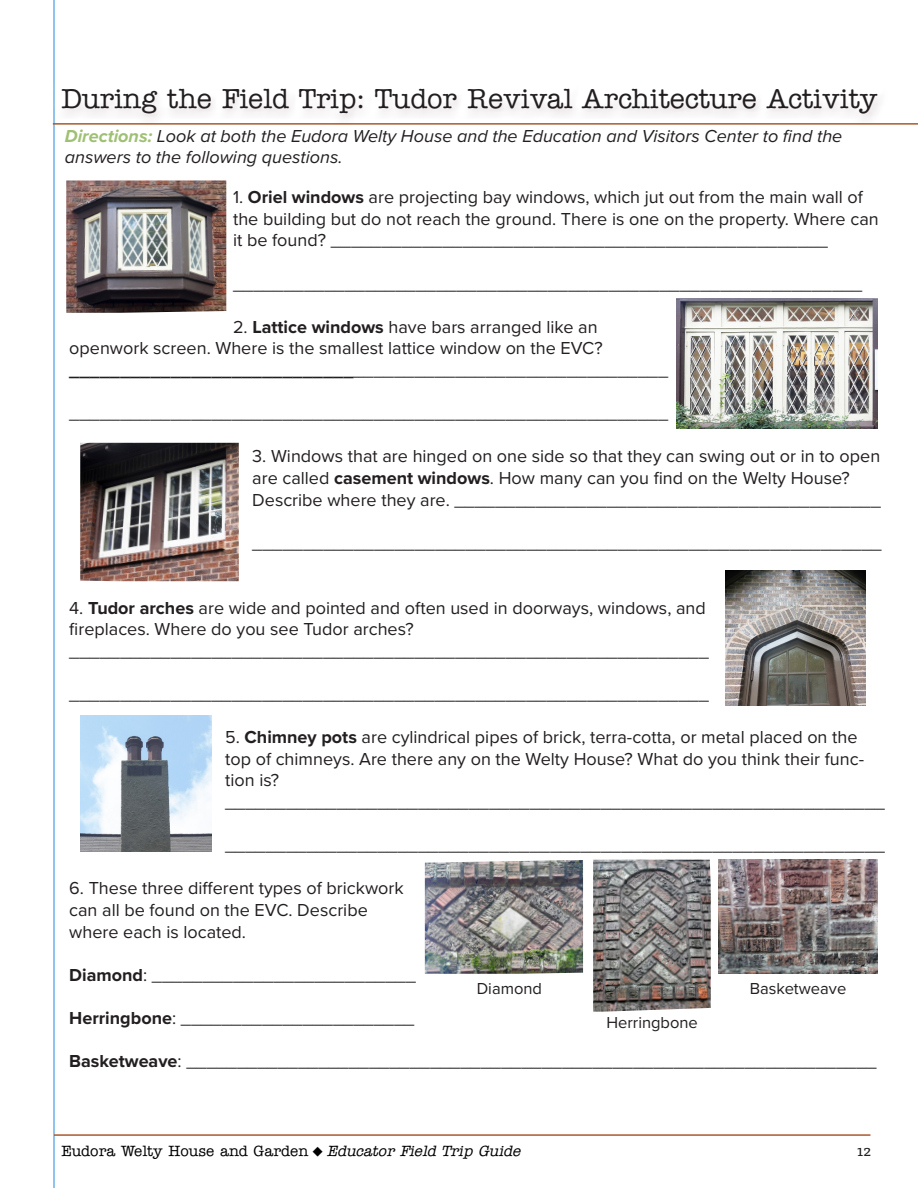
<style>
.page{position:relative;width:918px;height:1188px;background:#fff}
.page>*{position:absolute;margin:0;border:0;box-sizing:border-box;transform-origin:0 0}
.t1{font:500 27.75px "American Typewriter";color:#231f20}
.t2{font:18px/21.6px "Proxima Nova";color:#231f20}
.t3{font:italic 18px/21.6px "Proxima Nova";color:#231f20}
.t4{font:16.5px "Proxima Nova";color:#231f20}
.t5{font:500 15px "American Typewriter";color:#000}
.t6{font:15px "Tisa Pro";color:#231f20}
.s1{font-weight:700;color:#9fc074}
.s2{font-weight:700}
.s3{font-style:italic}
</style>
<div class="page">
<hr style="left:53px;top:0;width:2px;height:1188px;background:#6bb1ea">
<hr style="left:53px;top:123px;width:865px;height:2px;background:#ab592a">
<hr style="left:54px;top:1134px;width:816px;height:2px;background:#ab592a">
<div style="left:51px;top:78px;width:836px;height:44px;background:#fff"></div>
<div style="left:53px;top:82px;width:835px;height:43px;background:#dfd6d8;opacity:.75"></div>
<img style="left:66px;top:180px;width:160px;height:133px">
<img style="left:676px;top:298px;width:201px;height:130px">
<img style="left:80px;top:443px;width:159px;height:138px">
<img style="left:726px;top:570px;width:139px;height:136px">
<img style="left:80px;top:715px;width:132px;height:137px">
<img style="left:425px;top:860px;width:158px;height:114px">
<img style="left:593px;top:860px;width:118px;height:152px">
<img style="left:719px;top:860px;width:158px;height:114px">
<h1 class="t1" style="left:62px;top:83px;width:818px">During the Field Trip: Tudor Revival Architecture Activity</h1>
<p class="t3" style="left:65px;top:125px;width:779px"><span class="s1">Directions:</span> Look at both the Eudora Welty House and the Education and Visitors Center to find the answers to the following questions.</p>
<p class="t2" style="left:233px;top:187px;width:647px">1. <span class="s2">Oriel windows</span> are projecting bay windows, which jut out from the main wall of the building but do not reach the ground. There is one on the property. Where can it be found? _________________________________________________</p>
<p class="t2" style="left:233px;top:273px;width:631px">______________________________________________________________</p>
<p class="t2" style="left:69px;top:316px;width:535px;text-align:right">2. <span class="s2">Lattice windows</span> have bars arranged like an<br>openwork screen. Where is the smallest lattice window on the EVC?</p>
<p class="t2" style="left:69px;top:360px;width:600px"><span class="s2">____________________________</span>_______________________________</p>
<p class="t2" style="left:69px;top:403px;width:600px">___________________________________________________________</p>
<p class="t2" style="left:252px;top:446px;width:630px">3. Windows that are hinged on one side so that they can swing out or in to open are called <span class="s2">casement windows</span>. How many can you find on the Welty House?<br>Describe where they are. __________________________________________</p>
<p class="t2" style="left:252px;top:532px;width:631px">______________________________________________________________</p>
<p class="t2" style="left:69px;top:597px;width:638px">4. <span class="s2">Tudor arches</span> are wide and pointed and often used in doorways, windows, and fireplaces. Where do you see Tudor arches?</p>
<p class="t2" style="left:69px;top:640px;width:641px">_______________________________________________________________</p>
<p class="t2" style="left:69px;top:684px;width:641px">_______________________________________________________________</p>
<p class="t2" style="left:225px;top:727px;width:640px">5. <span class="s2">Chimney pots</span> are cylindrical pipes of brick, terra-cotta, or metal placed on the top of chimneys. Are there any on the Welty House? What do you think their func&shy;tion is?</p>
<p class="t2" style="left:225px;top:792px;width:661px">_________________________________________________________________</p>
<p class="t2" style="left:225px;top:835px;width:661px">_________________________________________________________________</p>
<p class="t2" style="left:69px;top:878px;width:336px">6. These three different types of brickwork can all be found on the EVC. Describe where each is located.</p>
<p class="t2" style="left:69px;top:964px;width:348px"><span class="s2">Diamond</span>: __________________________</p>
<p class="t2" style="left:69px;top:1008px;width:347px"><span class="s2">Herringbone</span>: _______________________</p>
<p class="t2" style="left:69px;top:1051px;width:809px"><span class="s2">Basketweave</span>: ____________________________________________________________________</p>
<p class="t4" style="left:477px;top:978px;width:67px">Diamond</p>
<p class="t4" style="left:750px;top:978px;width:98px">Basketweave</p>
<p class="t4" style="left:606px;top:1012px;width:93px">Herringbone</p>
<p class="t5" style="left:62px;top:1143px;width:464px">Eudora Welty House and Garden ◆ <span class="s3">Educator Field Trip Guide</span></p>
<p class="t6" style="left:857px;top:1139px;width:15px">12</p>
</div>
